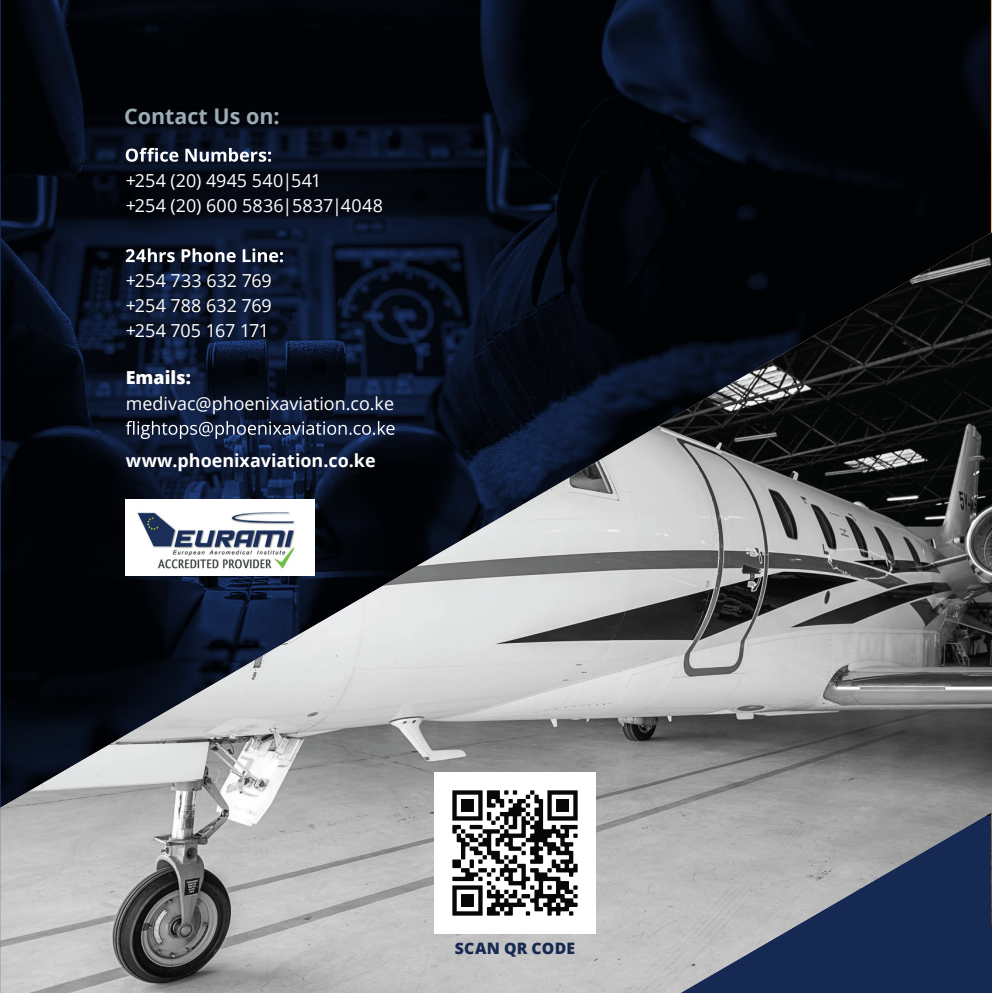
<style>
.page{position:relative;width:992px;height:993px;background:#fff}
.page>*{position:absolute;margin:0;border:0;box-sizing:border-box;transform-origin:0 0}
.t1{font:700 21.53px "Open Sans";color:#9cacb5}
.t2{font:17.85px/25px "Open Sans";color:#fff}
.t3{font:700 17.85px "Open Sans";color:#fff}
.t4{font:800 17.85px "Open Sans";color:#fff}
.t5{font:800 15.75px "Open Sans";letter-spacing:.015em;color:#162952}
</style>
<div class="page">
<img style="left:1px;top:0;width:990px;height:232px">
<img style="left:991px;top:1px;width:1px;height:231px">
<hr style="left:0;top:0;width:1px;height:992px;background:#162952">
<img style="left:0;top:232px;width:992px;height:760px">
<img style="left:435px;top:772px;width:160px;height:161px">
<img style="left:126px;top:499px;width:188px;height:76px">
<svg style="left:126px;top:148px;width:145px;height:14px"></svg>
<svg style="left:126px;top:248px;width:157px;height:14px"></svg>
<svg style="left:126px;top:421px;width:268px;height:18px;background:#3e4961"></svg>
<p class="t1" style="left:124px;top:101px;width:157px">Contact Us on:</p>
<p class="t2" style="left:126px;top:167px;width:259px">+254 (20) 4945 540|541<br>+254 (20) 600 5836|5837|4048</p>
<p class="t2" style="left:126px;top:267px;width:148px;text-align:justify">+254 733 632 769 +254 788 632 769 +254 705 167 171</p>
<p class="t4" style="left:126px;top:364px;width:67px">Emails:</p>
<p class="t2" style="left:126px;top:390px;width:270px">medivac@phoenixaviation.co.ke</p>
<p class="t3" style="left:126px;top:447px;width:251px">www.phoenixaviation.co.ke</p>
<p class="t5" style="left:455px;top:935px;width:122px">SCAN QR CODE</p>
</div>
